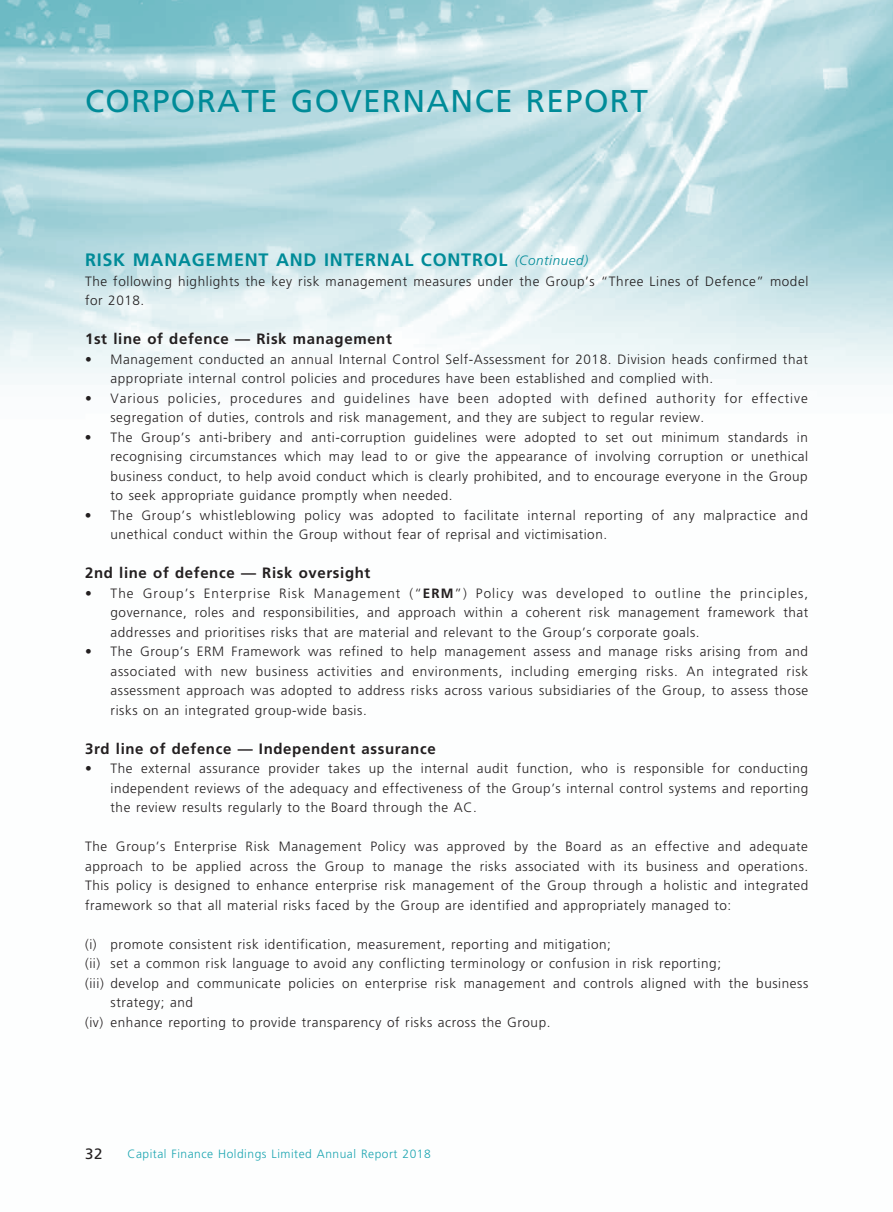
<style>
.page{position:relative;width:893px;height:1212px;background:#fff}
.page>*{position:absolute;margin:0;border:0;box-sizing:border-box;transform-origin:0 0}
.t1{font:31.5px "Frutiger";letter-spacing:.04em;color:#008b98}
.t2{font:700 18px "Frutiger";letter-spacing:.04em;color:#008b98}
.t3{font:700 15px "Frutiger";letter-spacing:.04em;color:#231f20}
.t4{font:15px "Frutiger";color:#231f20}
.t5{font:300 13.5px/19.5px "Frutiger";letter-spacing:.04em;color:#231f20;text-align:justify}
.t6{font:300 13.5px/19.5px "Frutiger";letter-spacing:.07em;color:#231f20}
.t7{font:300 12px "Frutiger";letter-spacing:.04em;color:#1ca5b1}
.s1{font-weight:700;font-size:18px;color:#008b98}
.s2{font-style:italic;color:#008b98}
.s3{font-weight:700}
</style>
<div class="page">
<img style="left:0;top:0;width:893px;height:384px">
<h1 class="t1" style="left:85px;top:82px;width:564px">CORPORATE GOVE RNANCE RE PORT</h1>
<h2 class="t2" style="left:85px;top:249px;width:11px">RISK</h2>
<h2 class="t2" style="left:133px;top:249px;width:33px">MANA</h2>
<h2 class="t2" style="left:192px;top:249px;width:55px">GEMENT</h2>
<h2 class="t2" style="left:276px;top:249px;width:15px">AND</h2>
<h2 class="t2" style="left:324px;top:249px;width:13px">INTERNA</h2>
<h2 class="t2" style="left:404px;top:249px;width:42px">L CONTRO</h2>
<p class="t5" style="left:85px;top:250px;width:725px;line-height:21px;text-indent:413px"><span class="s1">L</span> <span class="s2">(Continued)<br></span>The following highlights the key risk management measures under the Group’s “Three Lines of Defence” model</p>
<p class="t5" style="left:85px;top:291px;width:61px">for 2018.</p>
<p class="t3" style="left:85px;top:330px;width:308px">1st line of defence — Risk management</p>
<p class="t5" style="left:111px;top:349px;width:699px;text-indent:-25px">• Management conducted an annual Internal Control Self-Assessment for 2018. Division heads confirmed that appropriate internal control policies and procedures have been established and complied with.</p>
<p class="t6" style="left:110px;top:388px;width:699px;text-indent:-25px">• Various policies, procedures and guidelines have been adopted with defined authority for effective segregation of duties, controls and risk management, and they are subject to regular review.</p>
<p class="t5" style="left:110px;top:427px;width:699px;text-indent:-26px">• The Group’s anti-bribery and anti-corruption guidelines were adopted to set out minimum standards in recognising circumstances which may lead to or give the appearance of involving corruption or unethical business conduct, to help avoid conduct which is clearly prohibited, and to encourage everyone in the Group to seek appropriate guidance promptly when needed.</p>
<p class="t5" style="left:111px;top:505px;width:699px;text-indent:-26px">• The Group’s whistleblowing policy was adopted to facilitate internal reporting of any malpractice and unethical conduct within the Group without fear of reprisal and victimisation.</p>
<p class="t3" style="left:85px;top:564px;width:287px">2nd line of defence — Risk oversight</p>
<p class="t5" style="left:111px;top:583px;width:699px;text-indent:-26px">• The Group’s Enterprise Risk Management (“<span class="s3">ERM</span>”) Policy was developed to outline the principles, governance, roles and responsibilities, and approach within a coherent risk management framework that addresses and prioritises risks that are material and relevant to the Group’s corporate goals.</p>
<p class="t5" style="left:111px;top:642px;width:699px;text-indent:-26px">• The Group’s ERM Framework was refined to help management assess and manage risks arising from and associated with new business activities and environments, including emerging risks. An integrated risk assessment approach was adopted to address risks across various subsidiaries of the Group, to assess those risks on an integrated group-wide basis.</p>
<p class="t3" style="left:85px;top:740px;width:352px">3rd line of defence — Independent assurance</p>
<p class="t5" style="left:111px;top:759px;width:699px;text-indent:-25px">• The external assurance provider takes up the internal audit function, who is responsible for conducting independent reviews of the adequacy and effectiveness of the Group’s internal control systems and reporting the review results regularly to the Board through the AC.</p>
<p class="t5" style="left:85px;top:837px;width:725px">The Group’s Enterprise Risk Management Policy was approved by the Board as an effective and adequate approach to be applied across the Group to manage the risks associated with its business and operations.<br>This policy is designed to enhance enterprise risk management of the Group through a holistic and integrated framework so that all material risks faced by the Group are identified and appropriately managed to:</p>
<p class="t5" style="left:85px;top:934px;width:527px">(i) promote consistent risk identification, measurement, reporting and mitigation;</p>
<p class="t5" style="left:85px;top:954px;width:638px">(ii) set a common risk language to avoid any conflicting terminology or confusion in risk reporting;</p>
<p class="t5" style="left:85px;top:973px;width:725px">(iii) develop and communicate policies on enterprise risk management and controls aligned with the business</p>
<p class="t5" style="left:111px;top:993px;width:84px">strategy; and</p>
<p class="t5" style="left:85px;top:1012px;width:467px">(iv) enhance reporting to provide transparency of risks across the Group.</p>
<p class="t4" style="left:85px;top:1145px;width:19px">32</p>
<p class="t7" style="left:128px;top:1147px;width:305px">Capital Finance Holdings Limited Annual Report 2018</p>
</div>
